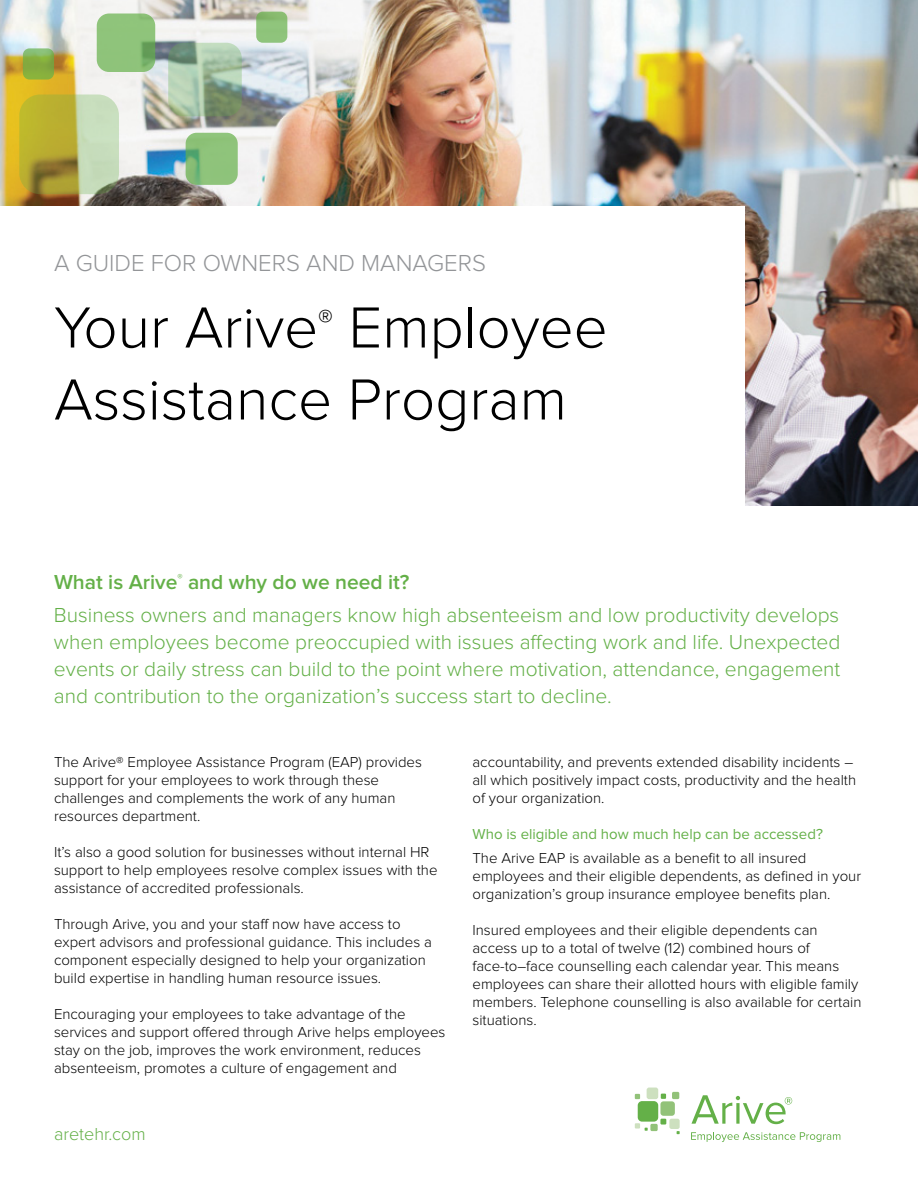
<style>
.page{position:relative;width:918px;height:1188px;background:#fff}
.page>*{position:absolute;margin:0;border:0;box-sizing:border-box;transform-origin:0 0}
.t1{font:300 60px/72px "Proxima Nova";color:#000}
.t2{font:300 24px "Proxima Nova";color:#939598}
.t3{font:300 21px/27px "Proxima Nova";color:#64b048}
.t4{font:300 18px "Proxima Nova";color:#64b048}
.t5{font:300 15px/18px "Proxima Nova";color:#000}
.t6{font:15px "Proxima Nova";color:#64b048}
.s1{font-weight:600}
</style>
<div class="page">
<img style="left:0;top:0;width:918px;height:505px">
<div style="left:0;top:206px;width:744px;height:319px;background:#fff"></div>
<svg style="left:97px;top:14px;width:58px;height:58px;fill:#8fc47b"></svg>
<svg style="left:19px;top:94px;width:100px;height:100px"></svg>
<svg style="left:168px;top:43px;width:74px;height:73px"></svg>
<svg style="left:256px;top:12px;width:31px;height:31px"></svg>
<svg style="left:186px;top:133px;width:52px;height:52px;fill:#8ec37b"></svg>
<svg style="left:23px;top:48px;width:31px;height:32px"></svg>
<div style="left:638px;top:1101px;width:20px;height:21px;background:#64b048;border-radius:4px"></div>
<div style="left:647px;top:1088px;width:11px;height:11px;background:#cde0bf;border-radius:2px"></div>
<div style="left:660px;top:1101px;width:15px;height:15px;background:#92c279;border-radius:3px"></div>
<svg style="left:660px;top:1119px;width:6px;height:6px"></svg>
<div style="left:650px;top:1124px;width:8px;height:7px;background:#92c279;border-radius:2px"></div>
<div style="left:672px;top:1092px;width:7px;height:7px;background:#92c279;border-radius:2px"></div>
<div style="left:669px;top:1119px;width:11px;height:10px;background:#cde0bf;border-radius:2px"></div>
<svg style="left:635px;top:1094px;width:5px;height:5px"></svg>
<svg style="left:661px;top:1094px;width:5px;height:5px"></svg>
<svg style="left:635px;top:1123px;width:13px;height:8px"></svg>
<svg style="left:691px;top:1132px;width:149px;height:10px"></svg>
<svg style="left:691px;top:1095px;width:101px;height:29px"></svg>
<h2 class="t2" style="left:54px;top:252px;width:433px">A GUIDE FOR OWNERS AND MANAGERS</h2>
<h1 class="t1" style="left:54px;top:294px;width:555px">Your Arive<sup>®</sup> Employee<br>Assistance Program</h1>
<h3 class="t3" style="left:54px;top:566px;width:787px;line-height:33.8px"><span class="s1">What is Arive</span><sup>®</sup> <span class="s1">and why do we need it?<br></span>Business owners and managers know high absenteeism and low productivity develops</h3>
<p class="t3" style="left:54px;top:630px;width:788px;text-align:justify">when employees become preoccupied with issues affecting work and life. Unexpected events or daily stress can build to the point where motivation, attendance, engagement and contribution to the organization’s success start to decline.</p>
<p class="t5" style="left:54px;top:753px;width:370px">The Arive® Employee Assistance Program (EAP) provides support for your employees to work through these challenges and complements the work of any human resources department.</p>
<p class="t5" style="left:54px;top:843px;width:385px">It’s also a good solution for businesses without internal HR support to help employees resolve complex issues with the assistance of accredited professionals.</p>
<p class="t5" style="left:54px;top:915px;width:379px">Through Arive, you and your staff now have access to expert advisors and professional guidance. This includes a component especially designed to help your organization build expertise in handling human resource issues.</p>
<p class="t5" style="left:54px;top:1005px;width:393px">Encouraging your employees to take advantage of the services and support offered through Arive helps employees stay on the job, improves the work environment, reduces absenteeism, promotes a culture of engagement and</p>
<p class="t4" style="left:54px;top:1126px;width:93px">aretehr.com</p>
<p class="t5" style="left:472px;top:753px;width:385px">accountability, and prevents extended disability incidents – all which positively impact costs, productivity and the health of your organization.</p>
<p class="t6" style="left:472px;top:827px;width:352px">Who is eligible and how much help can be accessed?</p>
<p class="t5" style="left:472px;top:850px;width:390px">The Arive EAP is available as a benefit to all insured employees and their eligible dependents, as defined in your organization’s group insurance employee benefits plan.</p>
<p class="t5" style="left:472px;top:922px;width:390px">Insured employees and their eligible dependents can access up to a total of twelve (12) combined hours of face-to–face counselling each calendar year. This means employees can share their allotted hours with eligible family members. Telephone counselling is also available for certain situations.</p>
</div>
